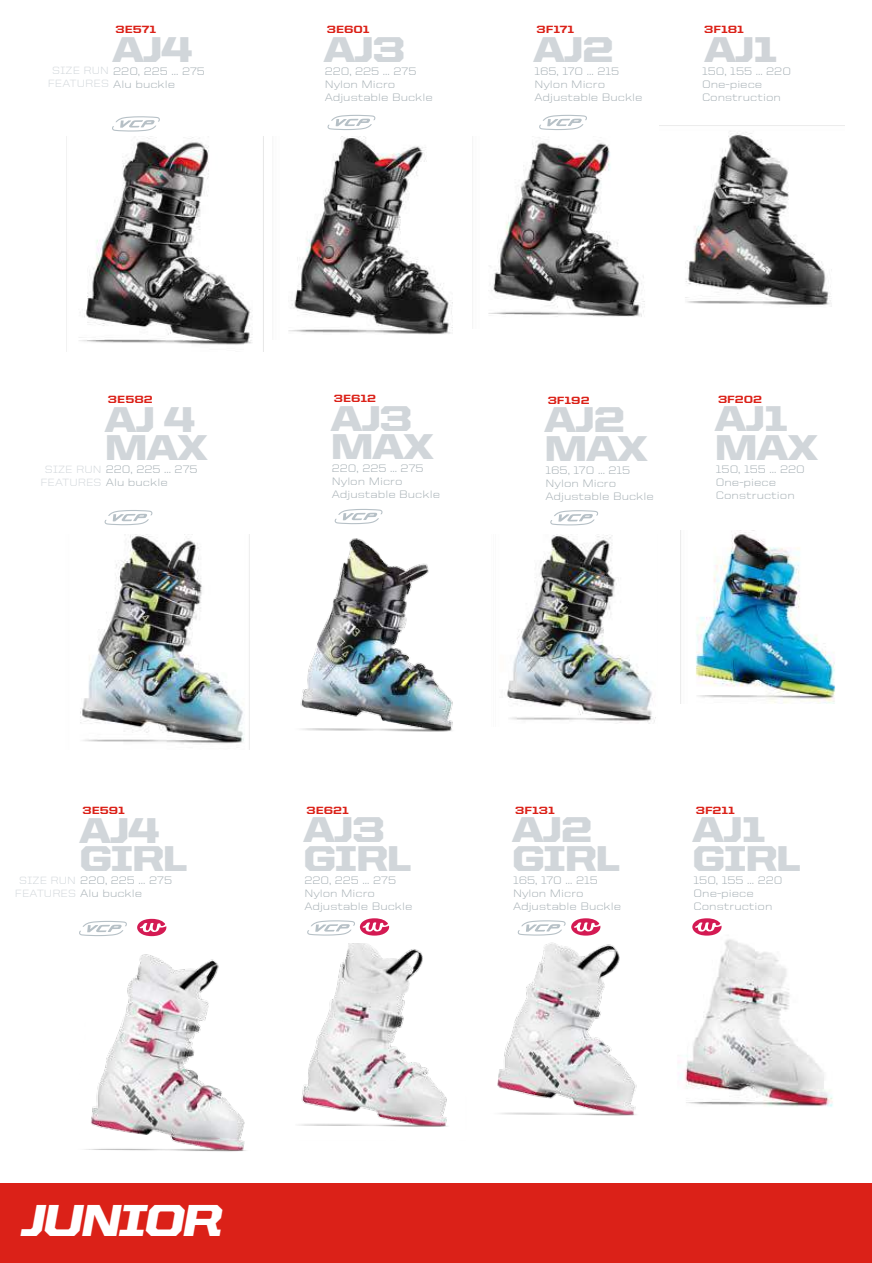
<style>
.page{position:relative;width:872px;height:1263px;background:#fff}
.page>*{position:absolute;margin:0;border:0;box-sizing:border-box;transform-origin:0 0}
.t1{font:900 45px "United Italic Semi Ext";letter-spacing:-.075em;color:#fff}
.t2{font:900 36px/28.5px "United Sans Semi Ext";letter-spacing:-.05em;color:#d1d6da}
.t3{font:900 36px "United Sans Semi Ext";color:#d0d4d8}
.t4{font:300 10.8px/12.9px "United Sans Semi Ext";color:#a3adb2}
.t5{font:800 10.5px "United Sans Semi Ext";color:#db2118}
.s1{font-size:10.5px;color:#d1d6da}
</style>
<div class="page">
<img style="left:659px;top:125px;width:185px;height:182px">
<img style="left:680px;top:531px;width:156px;height:172px">
<img style="left:680px;top:935px;width:153px;height:172px">
<img style="left:488px;top:137px;width:157px;height:180px">
<img style="left:507px;top:534px;width:149px;height:190px">
<img style="left:497px;top:942px;width:140px;height:174px">
<img style="left:288px;top:137px;width:165px;height:198px">
<img style="left:300px;top:538px;width:153px;height:194px">
<img style="left:299px;top:944px;width:149px;height:183px">
<img style="left:66px;top:137px;width:198px;height:215px">
<img style="left:80px;top:534px;width:170px;height:215px">
<img style="left:85px;top:954px;width:161px;height:198px">
<div style="left:0;top:1183px;width:872px;height:80px;background:#db2118"></div>
<svg style="left:112px;top:116px;width:48px;height:16px"></svg>
<svg style="left:105px;top:510px;width:47px;height:15px"></svg>
<svg style="left:79px;top:921px;width:48px;height:15px"></svg>
<svg style="left:327px;top:115px;width:48px;height:15px"></svg>
<svg style="left:335px;top:509px;width:47px;height:15px"></svg>
<svg style="left:539px;top:115px;width:48px;height:15px"></svg>
<svg style="left:550px;top:510px;width:48px;height:15px"></svg>
<svg style="left:518px;top:920px;width:47px;height:16px"></svg>
<svg style="left:137px;top:919px;width:29px;height:17px"></svg>
<svg style="left:571px;top:918px;width:29px;height:17px"></svg>
<svg style="left:692px;top:918px;width:29px;height:17px"></svg>
<svg style="left:307px;top:918px;width:82px;height:18px"></svg>
<p class="t5" style="left:115px;top:24px;width:42px">3E571</p>
<h2 class="t2" style="left:112px;top:35px;width:82px">AJ4</h2>
<p class="t4" style="left:48px;top:65px;width:159px;text-indent:4px"><span class="s1">SIZE RUN</span> 220, 225 ... 275<br><span class="s1">FEATURES</span> Alu buckle</p>
<p class="t5" style="left:327px;top:24px;width:44px">3E601</p>
<h2 class="t2" style="left:323px;top:35px;width:84px">AJ3</h2>
<p class="t4" style="left:325px;top:65px;width:110px">220, 225 ... 275<br>Nylon Micro<br>Adjustable Buckle</p>
<p class="t5" style="left:536px;top:24px;width:39px">3F171</p>
<h2 class="t2" style="left:533px;top:35px;width:82px">AJ2</h2>
<p class="t4" style="left:534px;top:65px;width:110px">165, 170 ... 215<br>Nylon Micro<br>Adjustable Buckle</p>
<p class="t5" style="left:704px;top:24px;width:41px">3F181</p>
<h2 class="t3" style="left:704px;top:29px;width:75px">AJ1</h2>
<p class="t4" style="left:702px;top:65px;width:90px">150, 155 ... 220<br>One-piece<br>Construction</p>
<p class="t5" style="left:108px;top:394px;width:46px">3E582</p>
<h2 class="t2" style="left:105px;top:405px;width:106px">AJ 4<br>MAX</h2>
<p class="t4" style="left:40px;top:463px;width:159px;text-indent:4px"><span class="s1">SIZE RUN</span> 220, 225 ... 275<br><span class="s1">FEATURES</span> Alu buckle</p>
<p class="t5" style="left:334px;top:393px;width:44px">3E612</p>
<h2 class="t2" style="left:330px;top:404px;width:106px">AJ3<br>MAX</h2>
<p class="t4" style="left:332px;top:462px;width:110px">220, 225 ... 275<br>Nylon Micro<br>Adjustable Buckle</p>
<p class="t5" style="left:547px;top:394px;width:43px">3F192</p>
<h2 class="t2" style="left:544px;top:405px;width:106px">AJ2<br>MAX</h2>
<p class="t4" style="left:545px;top:463px;width:110px">165, 170 ... 215<br>Nylon Micro<br>Adjustable Buckle</p>
<p class="t5" style="left:718px;top:393px;width:46px">3F202</p>
<h2 class="t2" style="left:714px;top:404px;width:106px">AJ1<br>MAX</h2>
<p class="t4" style="left:716px;top:463px;width:90px">150, 155 ... 220<br>One-piece<br>Construction</p>
<p class="t5" style="left:82px;top:805px;width:44px">3E591</p>
<h2 class="t2" style="left:79px;top:816px;width:110px">AJ4<br>GIRL</h2>
<p class="t4" style="left:15px;top:874px;width:159px;text-indent:4px"><span class="s1">SIZE RUN</span> 220, 225 ... 275<br><span class="s1">FEATURES</span> Alu buckle</p>
<p class="t5" style="left:306px;top:804px;width:44px">3E621</p>
<h2 class="t2" style="left:303px;top:815px;width:110px">AJ3<br>GIRL</h2>
<p class="t4" style="left:304px;top:873px;width:110px">220, 225 ... 275<br>Nylon Micro<br>Adjustable Buckle</p>
<p class="t5" style="left:515px;top:804px;width:41px">3F131</p>
<h2 class="t2" style="left:512px;top:815px;width:110px">AJ2<br>GIRL</h2>
<p class="t4" style="left:513px;top:873px;width:110px">165, 170 ... 215<br>Nylon Micro<br>Adjustable Buckle</p>
<p class="t5" style="left:695px;top:804px;width:41px">3F211</p>
<h2 class="t2" style="left:692px;top:815px;width:110px">AJ1<br>GIRL</h2>
<p class="t4" style="left:693px;top:873px;width:90px">150, 155 ... 220<br>One-piece<br>Construction</p>
<h1 class="t1" style="left:21px;top:1194px;width:203px">JUNIOR</h1>
</div>
